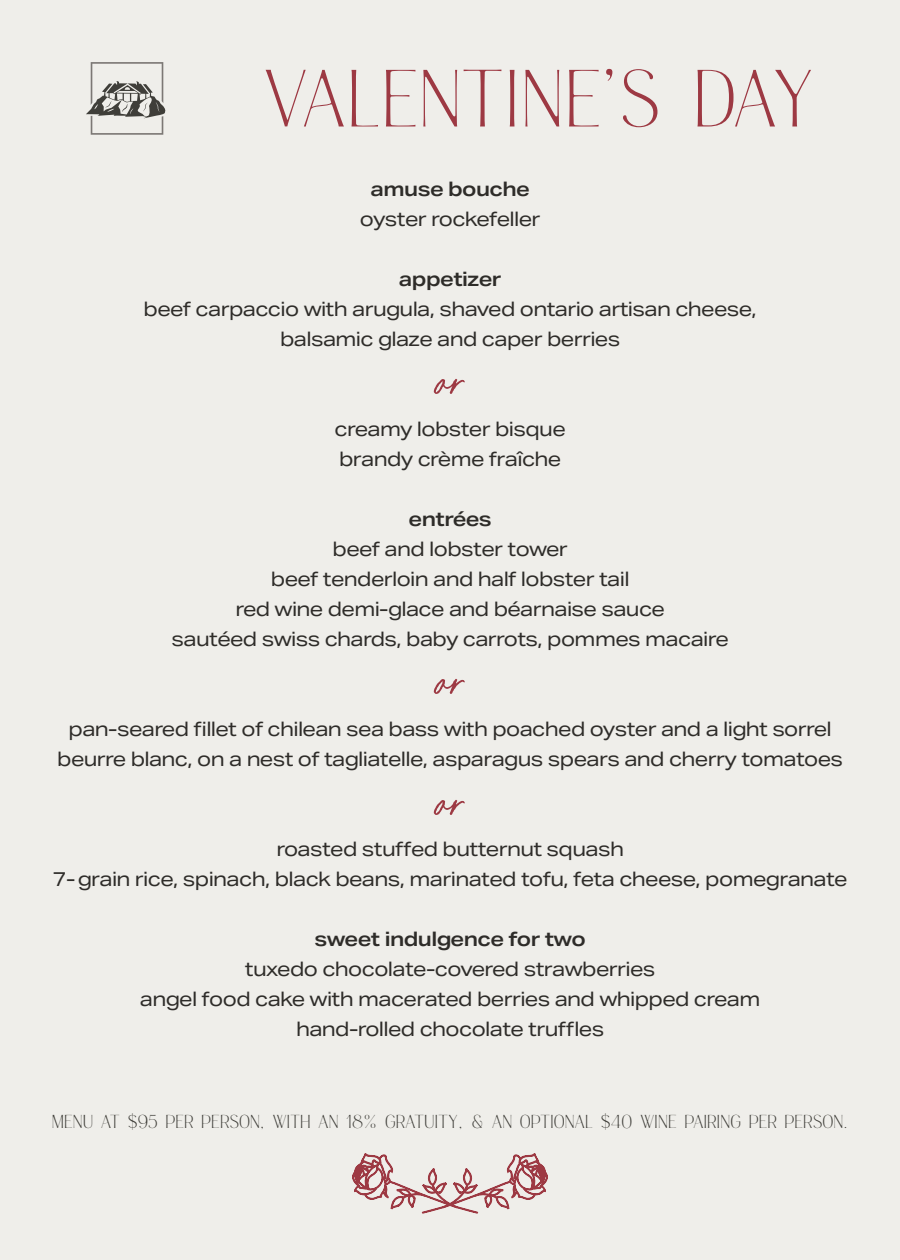
<style>
.page{position:relative;width:900px;height:1260px;background:#efeeea}
.page>*{position:absolute;margin:0;border:0;box-sizing:border-box;transform-origin:0 0}
.t1{font:75.5px "HV Argentine";letter-spacing:.02em;color:#9d3943}
.t2{font:20px/30px "Aktiv Grotesk Ex";letter-spacing:-.03em;color:#2e2c29;text-align:center}
.t3{font:600 20px "Aktiv Grotesk Ex";letter-spacing:-.03em;color:#2e2c29}
.t4{font:17.5px "HV Argentine";letter-spacing:.02em;color:#3e3d38}
</style>
<div class="page">
<svg style="left:352px;top:1153px;width:196px;height:61px"></svg>
<svg style="left:86px;top:62px;width:80px;height:73px"></svg>
<h1 class="t1" style="left:263px;top:44px;width:553px">VALENTINE’S DAY</h1>
<p class="t3" style="left:370px;top:178px;width:161px">amuse bouche</p>
<p class="t2" style="left:360px;top:204px;width:182px">oyster rockefeller</p>
<p class="t3" style="left:399px;top:268px;width:104px">appetizer</p>
<p class="t2" style="left:144px;top:294px;width:615px">beef carpaccio with arugula, shaved ontario artisan cheese, balsamic glaze and caper berries</p>
<p class="t2" style="left:335px;top:414px;width:233px;text-align:left">creamy lobster bisque brandy crème fraîche</p>
<p class="t3" style="left:409px;top:508px;width:85px">entrées</p>
<p class="t2" style="left:172px;top:534px;width:559px">beef and lobster tower<br>beef tenderloin and half lobster tail<br>red wine demi-glace and béarnaise sauce<br>sautéed swiss chards, baby carrots, pommes macaire</p>
<p class="t2" style="left:57px;top:714px;width:787px">pan-seared fillet of chilean sea bass with poached oyster and a light sorrel beurre blanc, on a nest of tagliatelle, asparagus spears and cherry tomatoes</p>
<p class="t2" style="left:53px;top:834px;width:796px">roasted stuffed butternut squash<br>7-grain rice, spinach, black beans, marinated tofu, feta cheese, pomegranate</p>
<p class="t3" style="left:315px;top:928px;width:273px">sweet indulgence for two</p>
<p class="t2" style="left:140px;top:954px;width:622px">tuxedo chocolate-covered strawberries<br>angel food cake with macerated berries and whipped cream hand-rolled chocolate truffles</p>
<p class="t4" style="left:52px;top:1108px;width:797px">MENU AT $95 PER PERSON, WITH AN 18% GRATUITY, &amp; AN OPTIONAL $40 WINE PAIRING PER PERSON.</p>
</div>
